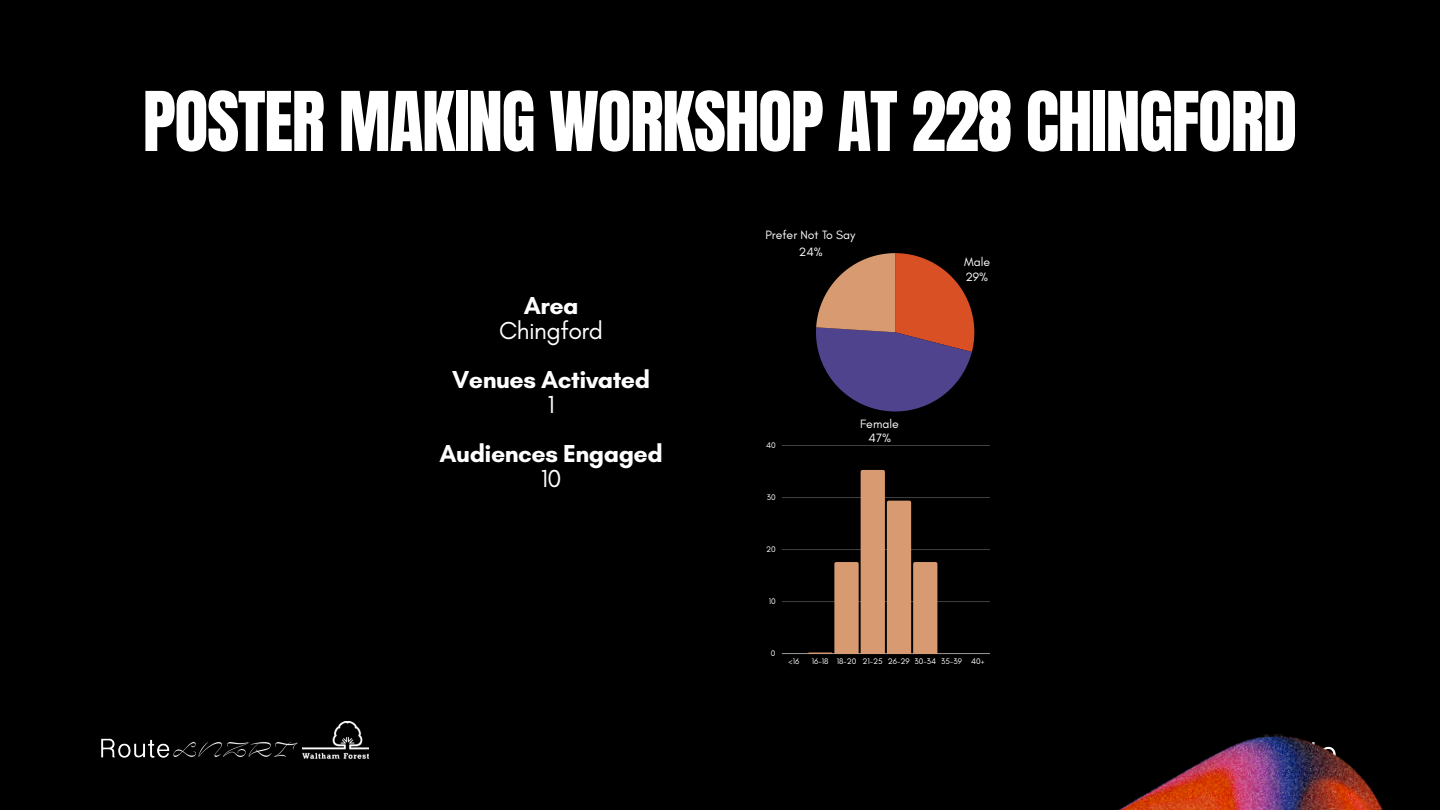
<style>
.page{position:relative;width:1440px;height:810px;background:#000}
.page>*{position:absolute;margin:0;border:0;box-sizing:border-box;transform-origin:0 0}
.t1{font:70px "Anton";letter-spacing:-.02em;color:#fff}
.t2{font:700 25px "Glacial Indifference";letter-spacing:-.02em;color:#fff}
.t3{font:25px "Glacial Indifference";letter-spacing:-.02em;color:#fff}
.t4{font:12.3px/14.1px "Glacial Indifference";color:#fff;text-align:center}
.t5{font:8.2px "Glacial Indifference";color:#fff}
</style>
<div class="page">
<img style="left:1118px;top:734px;width:265px;height:76px">
<svg style="left:816px;top:253px;width:158px;height:159px"></svg>
<hr style="left:782px;top:653px;width:208px;height:1px;background:#8f8f8f">
<hr style="left:782px;top:601px;width:208px;height:1px;background:#3c3c3c">
<hr style="left:782px;top:549px;width:208px;height:1px;background:#3d3d3d">
<hr style="left:782px;top:497px;width:208px;height:1px;background:#3e3e3e">
<hr style="left:782px;top:445px;width:208px;height:1px;background:#3f3f3f">
<svg style="left:808px;top:470px;width:129px;height:184px"></svg>
<img style="left:101px;top:738px;width:73px;height:20px">
<img style="left:174px;top:742px;width:124px;height:15px">
<img style="left:302px;top:722px;width:66px;height:37px">
<p class="t1" style="left:143px;top:71px;width:1156px">POSTER MAKING WORKSHOP AT 228 CHINGFORD</p>
<p class="t2" style="left:524px;top:290px;width:56px">Area</p>
<p class="t3" style="left:499px;top:315px;width:106px">Chingford</p>
<p class="t2" style="left:452px;top:364px;width:199px">Venues Activated</p>
<p class="t3" style="left:548px;top:389px;width:9px">1</p>
<p class="t2" style="left:439px;top:439px;width:225px">Audiences Engaged</p>
<p class="t3" style="left:541px;top:463px;width:22px">10</p>
<h3 class="t4" style="left:765px;top:226px;width:91px;line-height:17px">Prefer Not To Say<br>24%</h3>
<p class="t5" style="left:766px;top:441px;width:11px">40</p>
<p class="t5" style="left:767px;top:493px;width:10px">30</p>
<p class="t5" style="left:766px;top:545px;width:11px">20</p>
<p class="t5" style="left:769px;top:597px;width:8px">10</p>
<h3 class="t4" style="left:860px;top:416px;width:40px">Female<br>47%</h3>
<h3 class="t4" style="left:964px;top:255px;width:28px;line-height:14.5px;text-align:left">Male<br>29%</h3>
<p class="t5" style="left:771px;top:649px;width:6px">0</p>
<p class="t5" style="left:789px;top:656px;width:12px">&lt;16</p>
<p class="t5" style="left:812px;top:656px;width:174px">16-18 18-20 21-25 26-29 30-34 35-39 40+</p>
</div>
